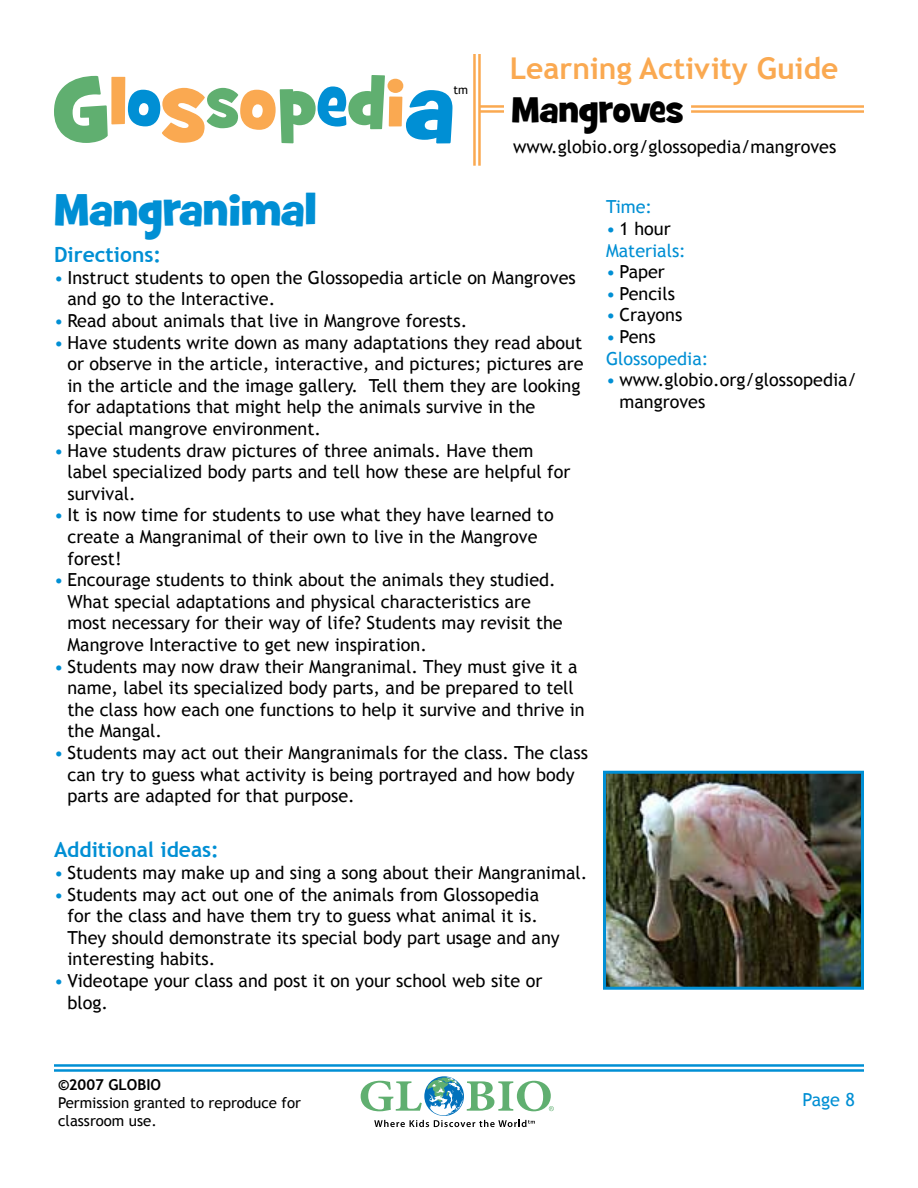
<style>
.page{position:relative;width:918px;height:1188px;background:#fff}
.page>*{position:absolute;margin:0;border:0;box-sizing:border-box;transform-origin:0 0}
.t1{font:45px "Grilled Cheese BTN";color:#008fd4}
.t2{font:36px "Grilled Cheese BTN";color:#000}
.t3{font:700 30px "Trebuchet MS";color:#faa951}
.t4{font:700 21px "Trebuchet MS";color:#008fd4}
.t5{font:18px/21.6px "Trebuchet MS";color:#000}
.t6{font:18px/21.6px "Trebuchet MS";color:#008fd4}
.t7{font:15px/18px "Trebuchet MS";color:#000}
.t8{font:700 15px "Trebuchet MS";color:#000}
.t9{font:12px "Trebuchet MS";color:#000}
.s1{color:#000}
.s2{color:#008fd4}
</style>
<div class="page">
<hr style="left:478px;top:54px;width:3px;height:112px;background:#faa951">
<hr style="left:473px;top:54px;width:3px;height:112px;background:#faa951">
<hr style="left:480px;top:105px;width:24px;height:3px;background:#faa951">
<hr style="left:480px;top:110px;width:24px;height:3px;background:#faa951">
<hr style="left:691px;top:105px;width:173px;height:3px;background:#faa951">
<hr style="left:691px;top:110px;width:173px;height:3px;background:#faa951">
<svg style="left:54px;top:76px;width:54px;height:67px"></svg>
<div style="left:111px;top:77px;width:14px;height:47px;background:#faa951"></div>
<svg style="left:128px;top:75px;width:324px;height:68px"></svg>
<svg style="left:361px;top:1077px;width:193px;height:50px"></svg>
<hr style="left:54px;top:1064px;width:810px;height:3px;background:#008fd4">
<hr style="left:54px;top:1069px;width:810px;height:3px;background:#008fd4">
<img style="left:607px;top:775px;width:253px;height:211px">
<div style="left:603px;top:771px;width:261px;height:219px;border:3px solid #008fd4"></div>
<p class="t9" style="left:453px;top:82px;width:16px">tm</p>
<h3 class="t3" style="left:510px;top:50px;width:330px">Learning Activity Guide</h3>
<h2 class="t2" style="left:512px;top:87px;width:174px">Mangroves</h2>
<p class="t5" style="left:513px;top:136px;width:325px">www.globio.org/glossopedia/mangroves</p>
<h1 class="t1" style="left:54px;top:181px;width:264px">Mangranimal</h1>
<p class="t6" style="left:606px;top:197px;width:48px">Time:</p>
<p class="t6" style="left:606px;top:218px;width:81px">• <span class="s1">1 hour<br></span>Materials:</p>
<p class="t5" style="left:606px;top:261px;width:60px"><span class="s2">•</span> Paper</p>
<p class="t5" style="left:606px;top:283px;width:70px"><span class="s2">•</span> Pencils</p>
<p class="t5" style="left:606px;top:305px;width:78px"><span class="s2">•</span> Crayons</p>
<p class="t6" style="left:606px;top:326px;width:104px">• <span class="s1">Pens<br></span>Glossopedia:</p>
<p class="t5" style="left:620px;top:369px;width:239px;text-indent:-14px"><span class="s2">•</span> www.globio.org/glossopedia/ mangroves</p>
<p class="t4" style="left:54px;top:242px;width:109px">Directions:</p>
<p class="t5" style="left:68px;top:267px;width:510px;text-indent:-14px"><span class="s2">•</span> Instruct students to open the Glossopedia article on Mangroves and go to the Interactive.</p>
<p class="t5" style="left:54px;top:310px;width:415px"><span class="s2">•</span> Read about animals that live in Mangrove forests.</p>
<p class="t5" style="left:68px;top:332px;width:518px;text-indent:-14px"><span class="s2">•</span> Have students write down as many adaptations they read about or observe in the article, interactive, and pictures; pictures are in the article and the image gallery. Tell them they are looking for adaptations that might help the animals survive in the special mangrove environment.</p>
<p class="t5" style="left:68px;top:440px;width:504px;text-indent:-14px"><span class="s2">•</span> Have students draw pictures of three animals. Have them label specialized body parts and tell how these are helpful for survival.</p>
<p class="t5" style="left:68px;top:504px;width:488px;text-indent:-14px"><span class="s2">•</span> It is now time for students to use what they have learned to create a Mangranimal of their own to live in the Mangrove forest!</p>
<p class="t5" style="left:68px;top:569px;width:497px;text-indent:-14px"><span class="s2">•</span> Encourage students to think about the animals they studied.<br>What special adaptations and physical characteristics are most necessary for their way of life? Students may revisit the Mangrove Interactive to get new inspiration.</p>
<p class="t5" style="left:68px;top:656px;width:519px;text-indent:-14px"><span class="s2">•</span> Students may now draw their Mangranimal. They must give it a name, label its specialized body parts, and be prepared to tell the class how each one functions to help it survive and thrive in the Mangal.</p>
<p class="t5" style="left:68px;top:742px;width:522px;text-indent:-14px"><span class="s2">•</span> Students may act out their Mangranimals for the class. The class can try to guess what activity is being portrayed and how body parts are adapted for that purpose.</p>
<p class="t4" style="left:54px;top:837px;width:166px">Additional ideas:</p>
<p class="t5" style="left:54px;top:862px;width:535px"><span class="s2">•</span> Students may make up and sing a song about their Mangranimal.</p>
<p class="t5" style="left:68px;top:884px;width:494px;text-indent:-14px"><span class="s2">•</span> Students may act out one of the animals from Glossopedia for the class and have them try to guess what animal it is.<br>They should demonstrate its special body part usage and any interesting habits.</p>
<p class="t5" style="left:68px;top:970px;width:476px;text-indent:-14px"><span class="s2">•</span> Videotape your class and post it on your school web site or blog.</p>
<p class="t8" style="left:58px;top:1075px;width:104px">©2007 GLOBIO</p>
<p class="t7" style="left:58px;top:1094px;width:244px">Permission granted to reproduce for classroom use.</p>
<p class="t6" style="left:803px;top:1089px;width:39px">Page</p>
</div>
